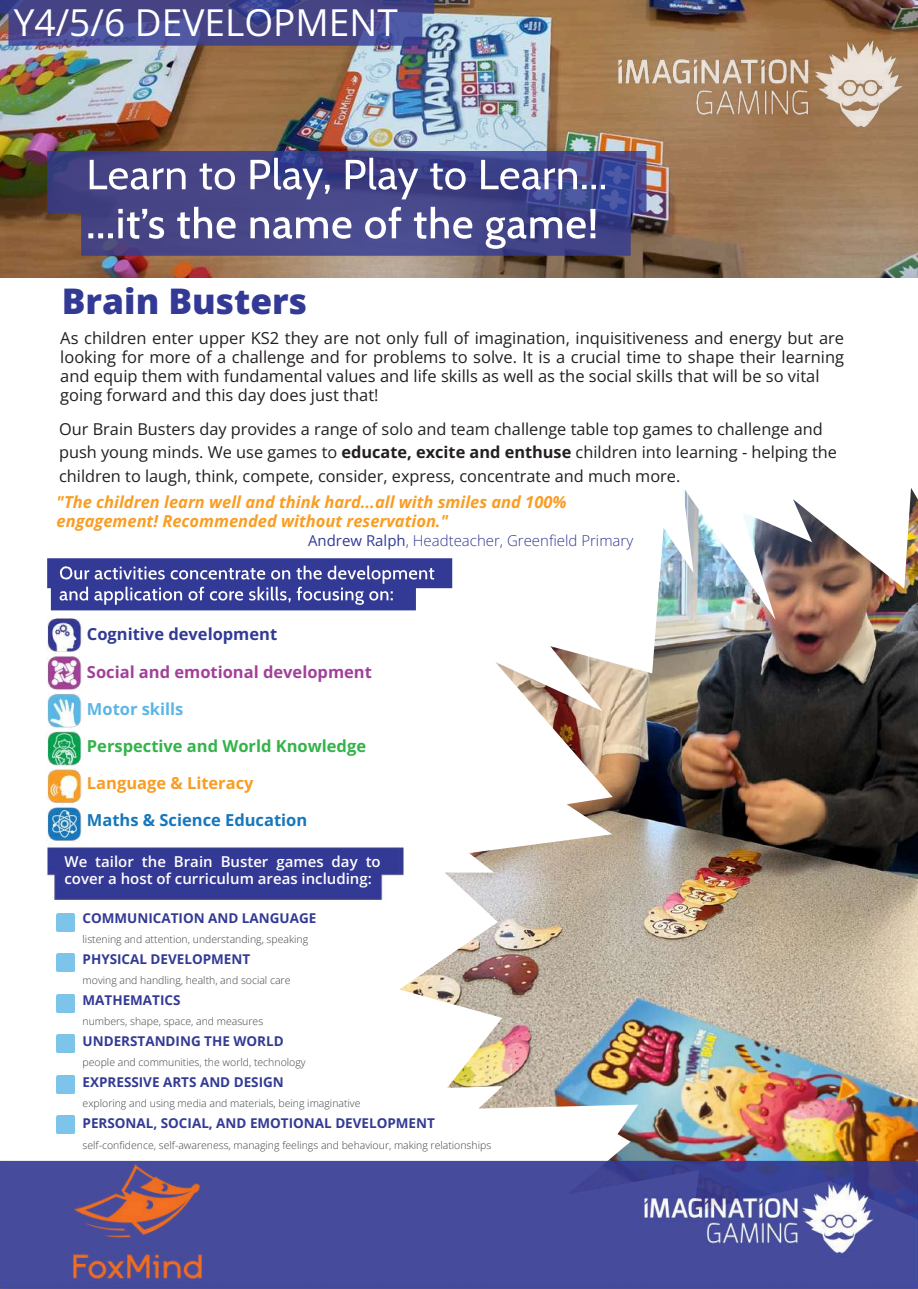
<style>
.page{position:relative;width:918px;height:1289px;background:#fff}
.page>*{position:absolute;margin:0;border:0;box-sizing:border-box;transform-origin:0 0}
.t1{font:37.05px "Open Sans";color:#fff}
.t2{font:800 35.25px "Open Sans";color:#323a95}
.t3{font:16.5px/19px "Open Sans";color:#231f20}
.t4{font:italic 700 16.5px/19px "Open Sans";color:#f99d23}
.t5{font:700 16.5px "Open Sans";color:#a14198}
.t6{font:700 16.5px "Open Sans";color:#33b34a}
.t7{font:700 16.5px "Open Sans";color:#1677bd}
.t8{font:700 16.5px "Open Sans";color:#323a95}
.t9{font:700 16.5px "Open Sans";color:#f99d23}
.t10{font:700 16.5px "Open Sans";color:#5cb6e5}
.t11{font:16.35px/23.5px "Open Sans";color:#231f20}
.t12{font:600 15px/16.8px "Open Sans";color:#fff}
.t13{font:300 15px "Open Sans";color:#323a95}
.t14{font:700 13.5px "Open Sans";color:#323a95}
.t15{font:300 10.5px "Open Sans";color:#3f4344}
.s1{font-weight:700}
.s2{font-weight:400}
</style>
<div class="page">
<img style="left:399px;top:488px;width:519px;height:665px">
<img style="left:0;top:0;width:918px;height:278px">
<svg style="left:47px;top:558px;width:405px;height:52px;background:#5157a5"></svg>
<img style="left:62px;top:565px;width:353px;height:14px">
<img style="left:56px;top:913px;width:18px;height:18px">
<img style="left:56px;top:953px;width:18px;height:18px">
<img style="left:56px;top:994px;width:18px;height:17px">
<img style="left:56px;top:1034px;width:18px;height:18px">
<img style="left:56px;top:1075px;width:18px;height:17px">
<img style="left:56px;top:1115px;width:18px;height:18px">
<img style="left:619px;top:40px;width:283px;height:86px">
<img style="left:0;top:1153px;width:918px;height:135px">
<svg style="left:47px;top:151px;width:600px;height:105px;background:#585890"></svg>
<svg style="left:90px;top:160px;width:515px;height:30px"></svg>
<img style="left:46px;top:611px;width:365px;height:295px">
<img style="left:74px;top:1160px;width:128px;height:128px">
<svg style="left:0;top:0;width:434px;height:46px;background:#494a8c"></svg>
<h1 class="t1" style="left:14px;top:-4px;width:386px">Y4/5/6 DEVELOPMENT</h1>
<h2 class="t2" style="left:62px;top:276px;width:247px">Brain Busters</h2>
<p class="t3" style="left:60px;top:327px;width:785px">As children enter upper KS2 they are not only full of imagination, inquisitiveness and energy but are looking for more of a challenge and for problems to solve. It is a crucial time to shape their learning and equip them with fundamental values and life skills as well as the social skills that will be so vital going forward and this day does just that!</p>
<p class="t11" style="left:59px;top:416px;width:779px">Our Brain Busters day provides a range of solo and team challenge table top games to challenge and push young minds. We use games to <span class="s1">educate, excite and enthuse</span> children into learning - helping the children to laugh, think, compete, consider, express, concentrate and much more.</p>
<p class="t4" style="left:57px;top:492px;width:511px">"The children learn well and think hard...all with smiles and 100% engagement! Recommended without reservation."</p>
<p class="t13" style="left:308px;top:530px;width:327px"><span class="s2">Andrew Ralph</span>, Headteacher, Greenfield Primary</p>
<p class="t8" style="left:87px;top:622px;width:192px">Cognitive development</p>
<p class="t5" style="left:87px;top:660px;width:286px">Social and emotional development</p>
<p class="t10" style="left:87px;top:697px;width:98px">Motor skills</p>
<p class="t6" style="left:87px;top:734px;width:281px">Perspective and World Knowledge</p>
<p class="t9" style="left:87px;top:771px;width:168px">Language &amp; Literacy</p>
<p class="t7" style="left:87px;top:808px;width:222px">Maths &amp; Science Education</p>
<p class="t12" style="left:65px;top:853px;width:318px">We tailor the Brain Buster games day to cover a host of curriculum areas including:</p>
<p class="t14" style="left:83px;top:908px;width:235px">COMMUNICATION AND LANGUAGE</p>
<p class="t15" style="left:83px;top:931px;width:227px">listening and attention, understanding, speaking</p>
<p class="t14" style="left:83px;top:949px;width:169px">PHYSICAL DEVELOPMENT</p>
<p class="t15" style="left:83px;top:972px;width:209px">moving and handling, health, and social care</p>
<p class="t14" style="left:83px;top:990px;width:99px">MATHEMATICS</p>
<p class="t15" style="left:83px;top:1013px;width:182px">numbers, shape, space, and measures</p>
<p class="t14" style="left:83px;top:1031px;width:203px">UNDERSTANDING THE WORLD</p>
<p class="t15" style="left:83px;top:1054px;width:225px">people and communities, the world, technology</p>
<p class="t14" style="left:83px;top:1072px;width:203px">EXPRESSIVE ARTS AND DESIGN</p>
<p class="t15" style="left:83px;top:1095px;width:279px">exploring and using media and materials, being imaginative</p>
<p class="t14" style="left:83px;top:1113px;width:354px">PERSONAL, SOCIAL, AND EMOTIONAL DEVELOPMENT</p>
<p class="t15" style="left:83px;top:1137px;width:410px">self-confidence, self-awareness, managing feelings and behaviour, making relationships</p>
</div>
